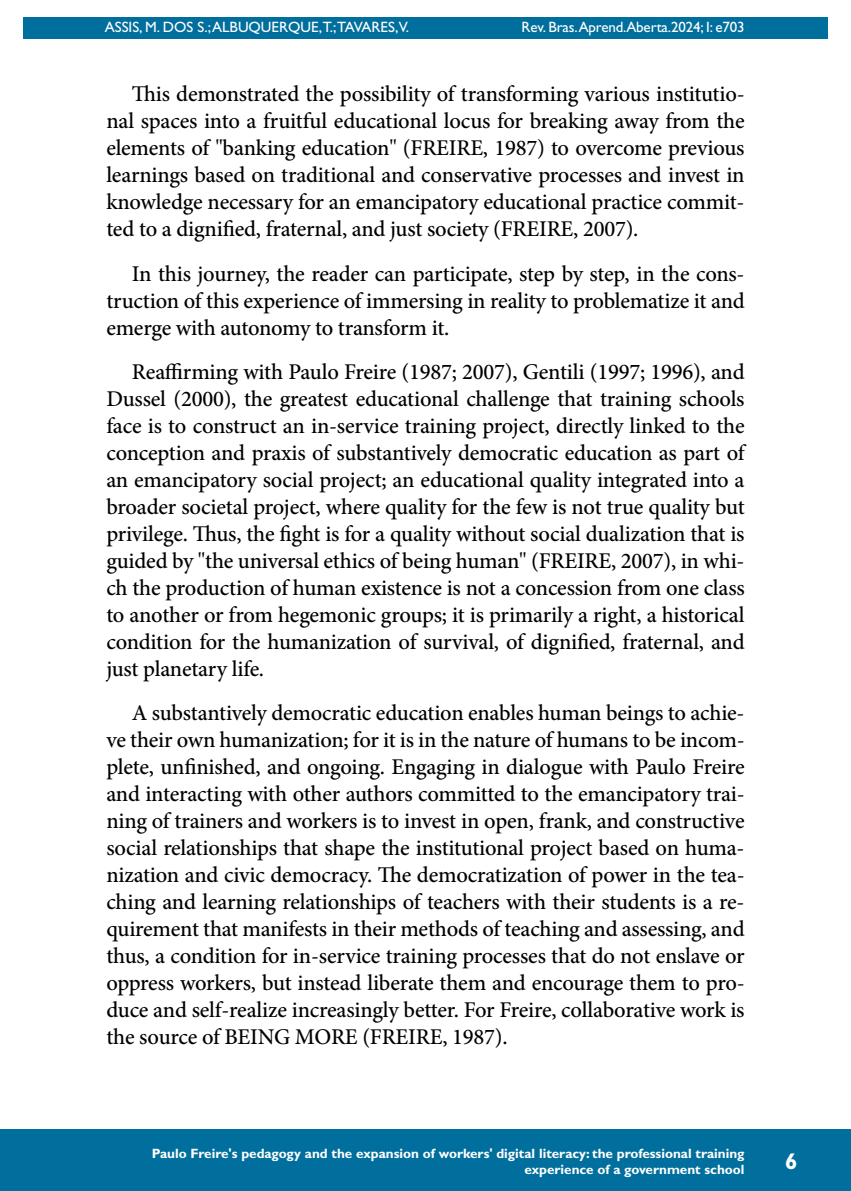
<style>
.page{position:relative;width:851px;height:1191px;background:#fff}
.page>*{position:absolute;margin:0;border:0;box-sizing:border-box;transform-origin:0 0}
.t1{font:500 22.5px/27px "Minion Pro";letter-spacing:-.01em;color:#000;text-align:justify}
.t2{font:700 22.5px "Gill Sans Std";color:#fff}
.t3{font:15px "Gill Sans Std";letter-spacing:-.01em;color:#fff}
.t4{font:700 13.5px/16.2px "Gill Sans Std";color:#fff;text-align:right}
</style>
<div class="page">
<hr style="left:104px;top:0;width:1px;height:467px;background:#006f9e">
<div style="left:23px;top:17px;width:804px;height:21px;background:#006f9e"></div>
<div style="left:0;top:1129px;width:850px;height:62px;background:#006f9e"></div>
<p class="t3" style="left:105px;top:18px;width:306px">ASSIS, M. DOS S.; ALBUQUERQUE,T.;TAVARES,V.</p>
<p class="t3" style="left:521px;top:18px;width:224px">Rev. Bras.Aprend.Aberta.2024; I: e703</p>
<p class="t1" style="left:106px;top:81px;width:639px;text-indent:26px">This demonstrated the possibility of transforming various institutio&shy;nal spaces into a fruitful educational locus for breaking away from the elements of "banking education" (FREIRE, 1987) to overcome previous learnings based on traditional and conservative processes and invest in knowledge necessary for an emancipatory educational practice commit&shy;ted to a dignified, fraternal, and just society (FREIRE, 2007).</p>
<p class="t1" style="left:106px;top:260px;width:639px;text-indent:26px">In this journey, the reader can participate, step by step, in the cons&shy;truction of this experience of immersing in reality to problematize it and emerge with autonomy to transform it.</p>
<p class="t1" style="left:106px;top:358px;width:639px;text-indent:26px">Reaffirming with Paulo Freire (1987; 2007), Gentili (1997; 1996), and Dussel (2000), the greatest educational challenge that training schools face is to construct an in-service training project, directly linked to the conception and praxis of substantively democratic education as part of an emancipatory social project; an educational quality integrated into a broader societal project, where quality for the few is not true quality but privilege. Thus, the fight is for a quality without social dualization that is guided by "the universal ethics of being human" (FREIRE, 2007), in whi&shy;ch the production of human existence is not a concession from one class to another or from hegemonic groups; it is primarily a right, a historical condition for the humanization of survival, of dignified, fraternal, and just planetary life.</p>
<p class="t1" style="left:106px;top:699px;width:639px;text-indent:26px">A substantively democratic education enables human beings to achie&shy;ve their own humanization; for it is in the nature of humans to be incom&shy;plete, unfinished, and ongoing. Engaging in dialogue with Paulo Freire and interacting with other authors committed to the emancipatory trai&shy;ning of trainers and workers is to invest in open, frank, and constructive social relationships that shape the institutional project based on huma&shy;nization and civic democracy. The democratization of power in the tea&shy;ching and learning relationships of teachers with their students is a re&shy;quirement that manifests in their methods of teaching and assessing, and thus, a condition for in-service training processes that do not enslave or oppress workers, but instead liberate them and encourage them to pro&shy;duce and self-realize increasingly better. For Freire, collaborative work is the source of BEING MORE (FREIRE, 1987).</p>
<p class="t4" style="left:152px;top:1145px;width:594px">Paulo Freire's pedagogy and the expansion of workers' digital literacy: the professional training experience of a government school</p>
<p class="t2" style="left:785px;top:1148px;width:14px">6</p>
</div>
